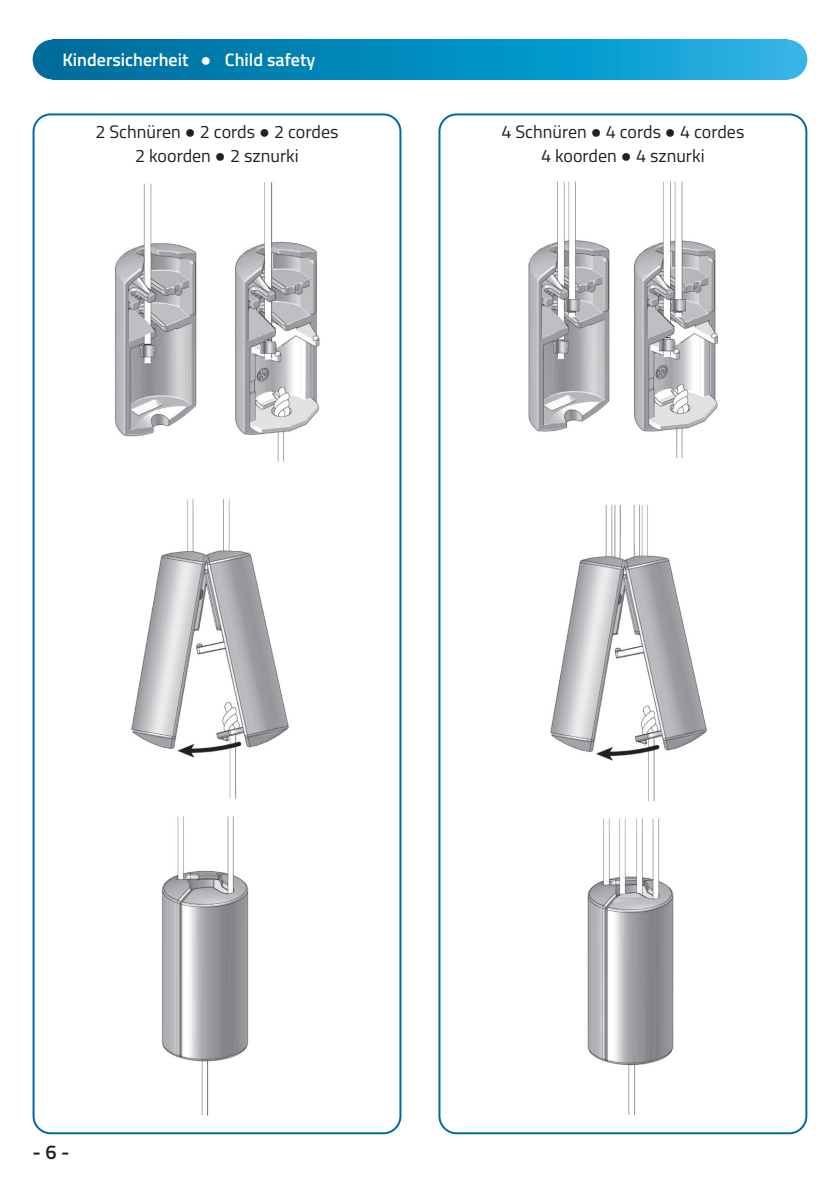
<style>
.page{position:relative;width:840px;height:1191px;background:#fff}
.page>*{position:absolute;margin:0;border:0;box-sizing:border-box;transform-origin:0 0}
.t1{font:600 20px "Titillium";color:#231f20}
.t2{font:18px/24px "Titillium";color:#231f20;text-align:center}
.t3{font:600 18px "Titillium";color:#fff}
.s1{font-family:"Arial";font-weight:400}
.s2{font-family:"Arial"}
</style>
<div class="page">
<div style="left:33px;top:113px;width:368px;height:1021px;border:2px solid #006c9b;border-radius:17px"></div>
<div style="left:438px;top:113px;width:368px;height:1021px;border:2px solid #006c9b;border-radius:17px"></div>
<div style="left:33px;top:40px;width:39px;height:39px;background:#006c9b;border-radius:50%"></div>
<div style="left:767px;top:40px;width:39px;height:39px;background:#39b4e7;border-radius:50%"></div>
<svg style="left:57px;top:40px;width:725px;height:39px;background:#078dbf"></svg>
<img style="left:528px;top:181px;width:189px;height:934px">
<img style="left:114px;top:182px;width:206px;height:933px">
<p class="t3" style="left:62px;top:46px;width:254px">Kindersicherheit <span class="s1">●</span> Child safety</p>
<p class="t2" style="left:95px;top:119px;width:244px">2 Schnüren <span class="s2">●</span> 2 cords <span class="s2">●</span> 2 cordes<br>2 koorden <span class="s2">●</span> 2 sznurki</p>
<p class="t2" style="left:501px;top:119px;width:244px">4 Schnüren <span class="s2">●</span> 4 cords <span class="s2">●</span> 4 cordes<br>4 koorden <span class="s2">●</span> 4 sznurki</p>
<p class="t1" style="left:33px;top:1137px;width:38px">- 6 -</p>
</div>
